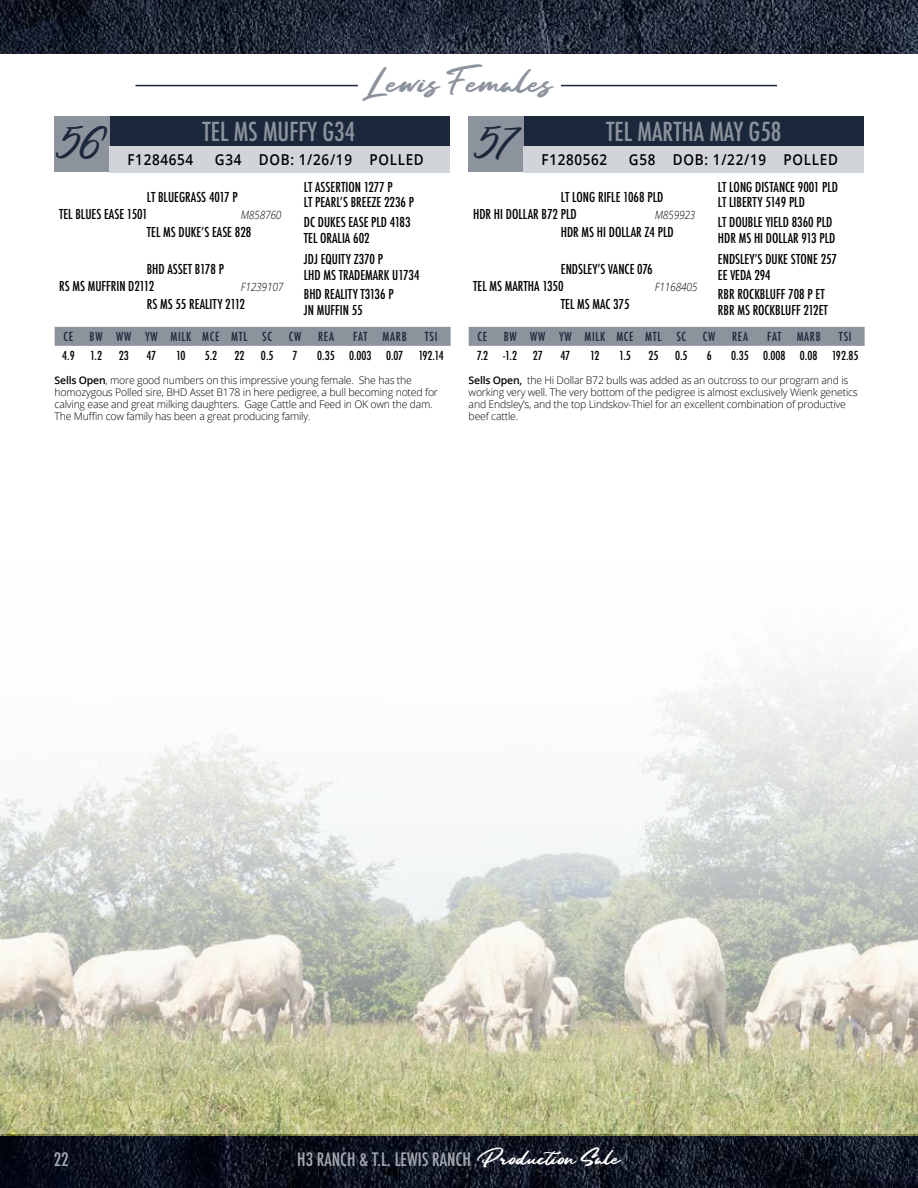
<style>
.page{position:relative;width:918px;height:1188px;background:#fff}
.page>*{position:absolute;margin:0;border:0;box-sizing:border-box;transform-origin:0 0}
.t1{font:500 condensed 25.5px "Futura";color:#8d939d}
.t2{font:19.5px "Sandiego";color:#8d939d}
.t3{font:19.5px "Sandiego";color:#1b283b;scale:.94 1}
.t4{font:500 condensed 18px "Futura";color:#a4a9b1}
.t5{font:600 15px "Open Sans";letter-spacing:.05em;color:#000;scale:.9 1}
.t6{font:500 condensed 13.35px "Futura";color:#000}
.t7{font:500 condensed 12.15px "Futura";color:#000}
.t8{font:500 condensed 12.15px "Futura";letter-spacing:.06em;color:#1b283b}
.t9{font:italic 300 11.4px "Open Sans";letter-spacing:-.025em;color:#000;scale:.9 1}
.t10{font:300 10.5px/12px "Open Sans";letter-spacing:-.02em;color:#000}
.s1{font-weight:600}
.s2{font-family:"Sandiego";font-weight:400;font-stretch:normal;font-size:12px;color:#fff}
</style>
<div class="page">
<img style="left:0;top:0;width:918px;height:1188px">
<div style="left:0;top:54px;width:918px;height:1080px;background:#fff"></div>
<hr style="left:135px;top:85px;width:223px;height:1px;background:#1b283b">
<hr style="left:561px;top:85px;width:216px;height:1px;background:#1b283b">
<div style="left:54px;top:117px;width:396px;height:29px;background:#1b283b"></div>
<div style="left:54px;top:117px;width:56px;height:55px;background:#8d939d"></div>
<div style="left:110px;top:146px;width:340px;height:26px;background:#d1d4d8"></div>
<div style="left:55px;top:327px;width:396px;height:19px;background:#8d939d"></div>
<div style="left:468px;top:117px;width:396px;height:29px;background:#1b283b"></div>
<div style="left:468px;top:117px;width:56px;height:55px;background:#8d939d"></div>
<div style="left:524px;top:146px;width:340px;height:26px;background:#d1d4d8"></div>
<div style="left:469px;top:327px;width:396px;height:19px;background:#8d939d"></div>
<img style="left:0;top:656px;width:918px;height:479px">
<h2 class="t3" style="left:56px;top:140px;width:46px">56</h2>
<h2 class="t2" style="left:365px;top:77px;width:189px">Lewis Females</h2>
<h1 class="t1" style="left:202px;top:115px;width:154px">TEL MS MUFFY G34</h1>
<h3 class="t5" style="left:127px;top:149px;width:75px">F1284654</h3>
<h3 class="t5" style="left:215px;top:149px;width:234px">G34 DOB: 1/26/19 POLLED</h3>
<h2 class="t3" style="left:474px;top:140px;width:44px">57</h2>
<h1 class="t1" style="left:606px;top:115px;width:177px">TEL MARTHA MAY G58</h1>
<h3 class="t5" style="left:542px;top:149px;width:75px">F1280562</h3>
<h3 class="t5" style="left:629px;top:149px;width:234px">G58 DOB: 1/22/19 POLLED</h3>
<p class="t6" style="left:147px;top:188px;width:92px">LT BLUEGRASS 4017 P</p>
<p class="t6" style="left:59px;top:205px;width:90px">TEL BLUES EASE 1501</p>
<p class="t9" style="left:241px;top:207px;width:47px">M858760</p>
<p class="t6" style="left:147px;top:223px;width:106px">TEL MS DUKE’S EASE 828</p>
<p class="t6" style="left:304px;top:179px;width:90px">LT ASSERTION 1277 P</p>
<p class="t6" style="left:304px;top:194px;width:112px">LT PEARL’S BREEZE 2236 P</p>
<p class="t6" style="left:304px;top:214px;width:108px">DC DUKES EASE PLD 4183</p>
<p class="t6" style="left:304px;top:229px;width:67px">TEL ORALIA 602</p>
<p class="t6" style="left:561px;top:188px;width:104px">LT LONG RIFLE 1068 PLD</p>
<p class="t6" style="left:473px;top:205px;width:105px">HDR HI DOLLAR B72 PLD</p>
<p class="t9" style="left:655px;top:207px;width:47px">M859923</p>
<p class="t6" style="left:561px;top:223px;width:114px">HDR MS HI DOLLAR Z4 PLD</p>
<p class="t6" style="left:718px;top:179px;width:122px">LT LONG DISTANCE 9001 PLD</p>
<p class="t6" style="left:718px;top:194px;width:88px">LT LIBERTY 5149 PLD</p>
<p class="t6" style="left:718px;top:214px;width:116px">LT DOUBLE YIELD 8360 PLD</p>
<p class="t6" style="left:718px;top:229px;width:119px">HDR MS HI DOLLAR 913 PLD</p>
<p class="t6" style="left:147px;top:260px;width:79px">BHD ASSET B178 P</p>
<p class="t6" style="left:59px;top:277px;width:97px">RS MS MUFFRIN D2112</p>
<p class="t9" style="left:241px;top:279px;width:49px">F1239107</p>
<p class="t6" style="left:147px;top:295px;width:100px">RS MS 55 REALITY 2112</p>
<p class="t6" style="left:304px;top:251px;width:81px">JDJ EQUITY Z370 P</p>
<p class="t6" style="left:304px;top:266px;width:117px">LHD MS TRADEMARK U1734</p>
<p class="t6" style="left:304px;top:286px;width:91px">BHD REALITY T3136 P</p>
<p class="t6" style="left:304px;top:301px;width:60px">JN MUFFIN 55</p>
<p class="t6" style="left:561px;top:260px;width:93px">ENDSLEY’S VANCE 076</p>
<p class="t6" style="left:473px;top:277px;width:92px">TEL MS MARTHA 1350</p>
<p class="t6" style="left:561px;top:295px;width:70px">TEL MS MAC 375</p>
<p class="t9" style="left:655px;top:279px;width:49px">F1168405</p>
<p class="t6" style="left:718px;top:251px;width:121px">ENDSLEY’S DUKE STONE 257</p>
<p class="t6" style="left:718px;top:266px;width:54px">EE VEDA 294</p>
<p class="t6" style="left:718px;top:286px;width:108px">RBR ROCKBLUFF 708 P ET</p>
<p class="t6" style="left:718px;top:301px;width:112px">RBR MS ROCKBLUFF 212ET</p>
<p class="t8" style="left:64px;top:329px;width:11px">CE</p>
<p class="t8" style="left:90px;top:329px;width:184px">BW WW YW MILK MCE MTL SC</p>
<p class="t8" style="left:289px;top:329px;width:14px">CW</p>
<p class="t8" style="left:318px;top:329px;width:17px">REA</p>
<p class="t8" style="left:353px;top:329px;width:16px">FAT</p>
<p class="t8" style="left:383px;top:329px;width:26px">MARB</p>
<p class="t8" style="left:425px;top:329px;width:14px">TSI</p>
<p class="t7" style="left:62px;top:348px;width:14px">4.9</p>
<p class="t7" style="left:90px;top:348px;width:13px">1.2</p>
<p class="t7" style="left:119px;top:348px;width:12px">23</p>
<p class="t7" style="left:147px;top:348px;width:11px">47</p>
<p class="t7" style="left:176px;top:348px;width:11px">10</p>
<p class="t7" style="left:205px;top:348px;width:14px">5.2</p>
<p class="t7" style="left:234px;top:348px;width:12px">22</p>
<p class="t7" style="left:261px;top:348px;width:14px">0.5</p>
<p class="t7" style="left:293px;top:348px;width:7px">7</p>
<p class="t7" style="left:317px;top:348px;width:128px">0.35 0.003 0.07 192.14</p>
<p class="t8" style="left:478px;top:329px;width:11px">CE</p>
<p class="t8" style="left:504px;top:329px;width:184px">BW WW YW MILK MCE MTL SC</p>
<p class="t8" style="left:703px;top:329px;width:14px">CW</p>
<p class="t8" style="left:732px;top:329px;width:17px">REA</p>
<p class="t8" style="left:767px;top:329px;width:16px">FAT</p>
<p class="t8" style="left:797px;top:329px;width:26px">MARB</p>
<p class="t8" style="left:839px;top:329px;width:14px">TSI</p>
<p class="t7" style="left:477px;top:348px;width:42px">7.2 -1.2</p>
<p class="t7" style="left:533px;top:348px;width:11px">27</p>
<p class="t7" style="left:561px;top:348px;width:11px">47</p>
<p class="t7" style="left:590px;top:348px;width:11px">12</p>
<p class="t7" style="left:619px;top:348px;width:13px">1.5</p>
<p class="t7" style="left:648px;top:348px;width:12px">25</p>
<p class="t7" style="left:675px;top:348px;width:14px">0.5</p>
<p class="t7" style="left:707px;top:348px;width:7px">6</p>
<p class="t7" style="left:731px;top:348px;width:129px">0.35 0.008 0.08 192.85</p>
<p class="t10" style="left:55px;top:374px;width:385px"><span class="s1">Sells Open</span>, more good numbers on this impressive young female. She has the homozygous Polled sire, BHD Asset B178 in here pedigree, a bull becoming noted for calving ease and great milking daughters. Gage Cattle and Feed in OK own the dam.<br>The Muffin cow family has been a great producing family.</p>
<p class="t10" style="left:469px;top:374px;width:391px"><span class="s1">Sells Open,</span> the Hi Dollar B72 bulls was added as an outcross to our program and is working very well. The very bottom of the pedigree is almost exclusively Wienk genetics and Endsley’s, and the top Lindskov-Thiel for an excellent combination of productive beef cattle.</p>
<h3 class="t4" style="left:54px;top:1148px;width:16px">22</h3>
<h3 class="t4" style="left:297px;top:1148px;width:324px">H3 RANCH &amp; T.L. LEWIS RANCH <span class="s2">Production Sale</span></h3>
</div>
